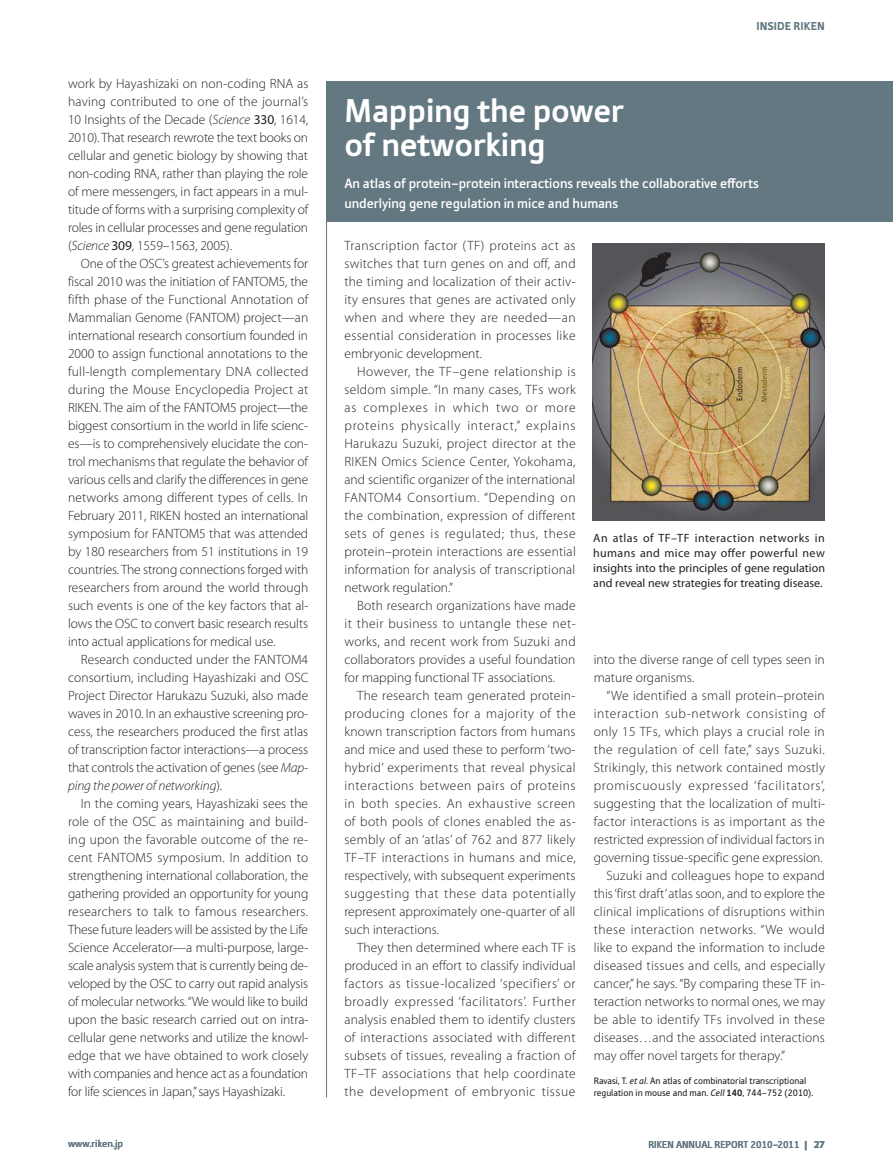
<style>
.page{position:relative;width:893px;height:1174px;background:#fff}
.page>*{position:absolute;margin:0;border:0;box-sizing:border-box;transform-origin:0 0}
.t1{font:700 34.5px/34.5px "Tabula ITC Pro";letter-spacing:-.01em;color:#fff}
.t2{font:500 14.25px/19.5px "Tabula ITC Pro";color:#fff}
.t3{font:300 13.5px/18px "Myriad Pro";letter-spacing:.01em;color:#231f20;text-align:justify}
.t4{font:300 13.5px "Myriad Pro";letter-spacing:.055em;color:#231f20}
.t5{font:300 13.5px "Myriad Pro";letter-spacing:.035em;color:#231f20}
.t6{font:300 13.5px "Myriad Pro";letter-spacing:.05em;color:#231f20}
.t7{font:300 13.5px "Myriad Pro";letter-spacing:.04em;color:#231f20}
.t8{font:12px/15px "Myriad Pro";letter-spacing:.005em;color:#231f20;text-align:justify}
.t9{font:900 12px "Tabula ITC Pro";color:#647882}
.t10{font:500 10.5px "Tabula ITC Pro";color:#647882}
.t11{font:9.75px/12px "Tabula ITC Pro";color:#231f20}
.s1{font-style:italic}
.s2{font-weight:400}
.s3{font-weight:700}
.s4{font-weight:900}
.s5{font-family:"Myriad Pro";font-weight:700}
</style>
<div class="page">
<div style="left:326px;top:81px;width:567px;height:140px;background:#647882"></div>
<hr style="left:326px;top:217px;width:1px;height:880px;background:#647882">
<img style="left:592px;top:243px;width:233px;height:277px">
<p class="t3" style="left:68px;top:74px;width:242px">work by Hayashizaki on non-coding RNA as having contributed to one of the journal’s 10 Insights of the Decade (<span class="s1">Science</span> <span class="s2">330</span>, 1614, 2010). That research rewrote the text books on cellular and genetic biology by showing that non-coding RNA, rather than playing the role of mere messengers, in fact appears in a mul&shy;titude of forms with a surprising complexity of roles in cellular processes and gene regulation (<span class="s1">Science</span> <span class="s2">309</span>, 1559–1563, 2005).</p>
<p class="t3" style="left:68px;top:254px;width:242px;text-indent:13px">One of the OSC’s greatest achievements for fiscal 2010 was the initiation of FANTOM5, the fifth phase of the Functional Annotation of Mammalian Genome (FANTOM) project—an international research consortium founded in 2000 to assign functional annotations to the full-length complementary DNA collected during the Mouse Encyclopedia Project at RIKEN. The aim of the FANTOM5 project—the biggest consortium in the world in life scienc&shy;es—is to comprehensively elucidate the con&shy;trol mechanisms that regulate the behavior of various cells and clarify the differences in gene networks among different types of cells. In February 2011, RIKEN hosted an international symposium for FANTOM5 that was attended by 180 researchers from 51 institutions in 19 countries. The strong connections forged with researchers from around the world through such events is one of the key factors that al&shy;lows the OSC to convert basic research results into actual applications for medical use.</p>
<p class="t3" style="left:68px;top:650px;width:242px;text-indent:13px">Research conducted under the FANTOM4 consortium, including Hayashizaki and OSC Project Director Harukazu Suzuki, also made waves in 2010. In an exhaustive screening pro&shy;cess, the researchers produced the first atlas of transcription factor interactions—a process that controls the activation of genes (see <span class="s1">Map&shy;ping the power of networking</span>).</p>
<p class="t3" style="left:68px;top:794px;width:242px;text-indent:13px">In the coming years, Hayashizaki sees the role of the OSC as maintaining and build&shy;ing upon the favorable outcome of the re&shy;cent FANTOM5 symposium. In addition to strengthening international collaboration, the gathering provided an opportunity for young researchers to talk to famous researchers.<br>These future leaders will be assisted by the Life Science Accelerator—a multi-purpose, large&shy;scale analysis system that is currently being de&shy;veloped by the OSC to carry out rapid analysis of molecular networks. “We would like to build upon the basic research carried out on intra&shy;cellular gene networks and utilize the knowl&shy;edge that we have obtained to work closely with companies and hence act as a foundation for life sciences in Japan,” says Hayashizaki.</p>
<h1 class="t1" style="left:344px;top:93px;width:281px">Mapping the power of networking</h1>
<p class="t9" style="left:757px;top:18px;width:70px">INSIDE RIKEN</p>
<p class="t2" style="left:344px;top:174px;width:416px">An atlas of protein–protein interactions reveals the collaborative efforts underlying gene regulation in mice and humans</p>
<p class="t3" style="left:344px;top:236px;width:233px">Transcription factor (TF) proteins act as switches that turn genes on and off, and the timing and localization of their activ&shy;ity ensures that genes are activated only when and where they are needed—an essential consideration in processes like embryonic development.</p>
<p class="t3" style="left:344px;top:362px;width:233px;text-indent:13px">However, the TF–gene relationship is seldom simple. “In many cases, TFs work as complexes in which two or more proteins physically interact,” explains Harukazu Suzuki, project director at the RIKEN Omics Science Center, Yokohama, and scientific organizer of the international FANTOM4 Consortium. “Depending on the combination, expression of different sets of genes is regulated; thus, these protein–protein interactions are essential information for analysis of transcriptional network regulation.”</p>
<p class="t3" style="left:344px;top:596px;width:233px;text-indent:13px">Both research organizations have made it their business to untangle these net&shy;works, and recent work from Suzuki and collaborators provides a useful foundation for mapping functional TF associations.</p>
<p class="t3" style="left:344px;top:686px;width:233px;text-indent:13px">The research team generated protein&shy;producing clones for a majority of the known transcription factors from humans and mice and used these to perform ‘two&shy;hybrid’ experiments that reveal physical interactions between pairs of proteins in both species. An exhaustive screen of both pools of clones enabled the as&shy;sembly of an ‘atlas’ of 762 and 877 likely TF–TF interactions in humans and mice, respectively, with subsequent experiments suggesting that these data potentially represent approximately one-quarter of all such interactions.</p>
<p class="t3" style="left:344px;top:938px;width:233px;text-indent:13px">They then determined where each TF is produced in an effort to classify individual factors as tissue-localized ‘specifiers’ or broadly expressed ‘facilitators’. Further analysis enabled them to identify clusters of interactions associated with different subsets of tissues, revealing a fraction of TF–TF associations that help coordinate the development of embryonic tissue</p>
<p class="t8" style="left:593px;top:530px;width:233px">An atlas of TF–TF interaction networks in humans and mice may offer powerful new insights into the principles of gene regulation and reveal new strategies for treating disease.</p>
<p class="t3" style="left:594px;top:650px;width:233px">into the diverse range of cell types seen in mature organisms.</p>
<p class="t3" style="left:606px;top:686px;width:220px">“We identified a small protein–protein</p>
<p class="t6" style="left:594px;top:705px;width:233px">interaction sub-network consisting of</p>
<p class="t3" style="left:594px;top:722px;width:233px">only 15 TFs, which plays a crucial role in</p>
<p class="t5" style="left:594px;top:741px;width:233px">the regulation of cell fate,” says Suzuki.</p>
<p class="t3" style="left:594px;top:758px;width:233px">Strikingly, this network contained mostly</p>
<p class="t4" style="left:594px;top:777px;width:233px">promiscuously expressed ‘facilitators’,</p>
<p class="t3" style="left:594px;top:794px;width:233px">suggesting that the localization of multi-</p>
<p class="t3" style="left:594px;top:812px;width:233px">factor interactions is as important as the</p>
<p class="t3" style="left:594px;top:830px;width:232px">restricted expression of individual factors in</p>
<p class="t3" style="left:594px;top:848px;width:231px">governing tissue-specific gene expression.</p>
<p class="t3" style="left:606px;top:866px;width:220px">Suzuki and colleagues hope to expand</p>
<p class="t3" style="left:594px;top:884px;width:233px">this ‘first draft’ atlas soon, and to explore the</p>
<p class="t3" style="left:594px;top:902px;width:233px">clinical implications of disruptions within</p>
<p class="t7" style="left:594px;top:921px;width:233px">these interaction networks. “We would</p>
<p class="t3" style="left:594px;top:938px;width:233px">like to expand the information to include</p>
<p class="t3" style="left:594px;top:956px;width:233px">diseased tissues and cells, and especially</p>
<p class="t3" style="left:594px;top:974px;width:232px">cancer,” he says. “By comparing these TF in-</p>
<p class="t3" style="left:594px;top:992px;width:233px">teraction networks to normal ones, we may</p>
<p class="t3" style="left:594px;top:1010px;width:233px">be able to identify TFs involved in these</p>
<p class="t3" style="left:594px;top:1028px;width:233px">diseases…and the associated interactions</p>
<p class="t3" style="left:594px;top:1046px;width:193px">may offer novel targets for therapy.”</p>
<p class="t11" style="left:594px;top:1074px;width:221px">Ravasi, T. <span class="s1">et al.</span> An atlas of combinatorial transcriptional regulation in mouse and man. <span class="s1">Cell</span> <span class="s3">140</span>, 744–752 (2010).</p>
<p class="t10" style="left:68px;top:1137px;width:56px">www.riken.jp</p>
<p class="t10" style="left:648px;top:1138px;width:178px">RIKEN ANNUAL REPORT 2010–2011 <span class="s4">|</span> <span class="s5">27</span></p>
</div>
